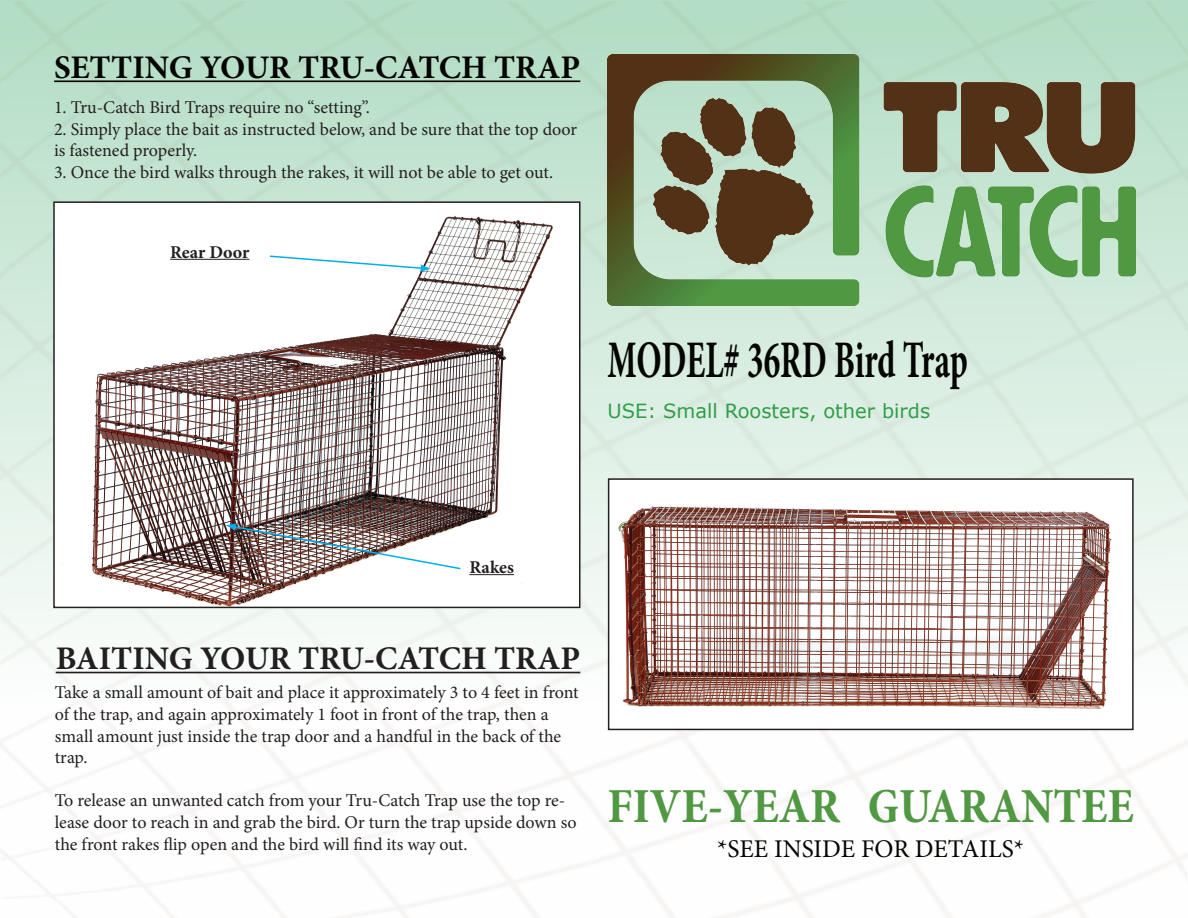
<style>
.page{position:relative;width:1188px;height:918px;background:#fff}
.page>*{position:absolute;margin:0;border:0;box-sizing:border-box;transform-origin:0 0}
.t1{font:700 52.8px "Minion Pro";letter-spacing:-.005em;color:#040503;scale:.62 1}
.t2{font:700 condensed 49.5px "Minion Pro";color:#519842}
.t3{font:700 33px "Minion Pro";color:#040503}
.t4{font:700 33px "Minion Pro";color:#231f20}
.t5{font:25.5px "Minion Pro";color:#040503}
.t6{font:19.5px "Verdana";color:#329d49}
.t7{font:18px/21.6px "Minion Pro";letter-spacing:-.005em;color:#231f20}
.t8{font:700 18px "Minion Pro";color:#231f20}
</style>
<div class="page">
<div style="left:0;top:0;width:1188px;height:918px;background:linear-gradient(to bottom,#b4dcc4,#fff)"></div>
<div style="left:9px;top:1px;width:1176px;height:98px;background:#b5ddc5"></div>
<img style="left:56px;top:204px;width:521px;height:401px">
<div style="left:53px;top:201px;width:527px;height:407px;border:2px solid #231f20"></div>
<img style="left:608px;top:54px;width:527px;height:252px">
<hr style="left:54px;top:80px;width:526px;height:2px;background:#040503">
<hr style="left:56px;top:672px;width:524px;height:1px;background:#231f20">
<svg style="left:268px;top:255px;width:162px;height:17px"></svg>
<img style="left:226px;top:523px;width:236px;height:47px">
<img style="left:611px;top:481px;width:520px;height:246px">
<div style="left:608px;top:478px;width:526px;height:252px;border:2px solid #231f20"></div>
<hr style="left:170px;top:259px;width:79px;height:1px;background:#231f20">
<hr style="left:469px;top:574px;width:45px;height:1px;background:#231f20">
<h3 class="t3" style="left:54px;top:44px;width:528px">SETTING YOUR TRU-CATCH TRAP</h3>
<p class="t7" style="left:54px;top:97px;width:318px">1. Tru-Catch Bird Traps require no “setting”.</p>
<p class="t7" style="left:54px;top:118px;width:525px">2. Simply place the bait as instructed below, and be sure that the top door is fastened properly.</p>
<p class="t7" style="left:54px;top:161px;width:501px">3. Once the bird walks through the rakes, it will not be able to get out.</p>
<p class="t8" style="left:170px;top:239px;width:81px">Rear Door</p>
<h1 class="t1" style="left:608px;top:323px;width:583px">MODEL# 36RD Bird Trap</h1>
<p class="t6" style="left:608px;top:397px;width:324px">USE: Small Roosters, other birds</p>
<p class="t8" style="left:469px;top:554px;width:46px">Rakes</p>
<h3 class="t4" style="left:56px;top:635px;width:526px">BAITING YOUR TRU-CATCH TRAP</h3>
<p class="t7" style="left:55px;top:682px;width:526px">Take a small amount of bait and place it approximately 3 to 4 feet in front of the trap, and again approximately 1 foot in front of the trap, then a small amount just inside the trap door and a handful in the back of the trap.</p>
<p class="t7" style="left:55px;top:790px;width:523px">To release an unwanted catch from your Tru-Catch Trap use the top re&shy;lease door to reach in and grab the bird. Or turn the trap upside down so the front rakes flip open and the bird will find its way out.</p>
<h2 class="t2" style="left:608px;top:772px;width:528px">FIVE-YEAR GUARANTEE</h2>
<h3 class="t5" style="left:717px;top:831px;width:308px">*SEE INSIDE FOR DETAILS*</h3>
</div>
